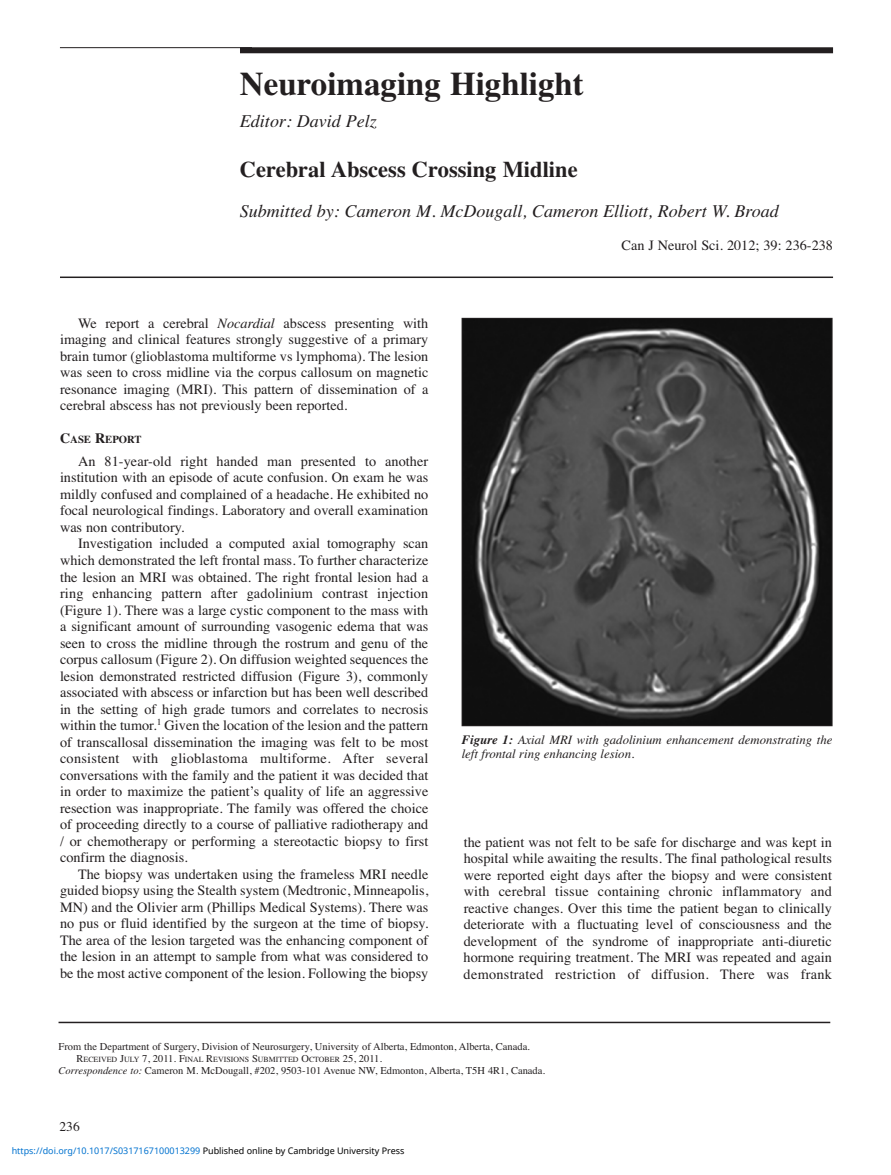
<style>
.page{position:relative;width:891px;height:1175px;background:#fff}
.page>*{position:absolute;margin:0;border:0;box-sizing:border-box;transform-origin:0 0}
.t1{font:700 33px "Times";color:#231f20}
.t2{font:700 22.5px "Times";color:#231f20}
.t3{font:italic 18px "Times";color:#231f20}
.t4{font:14.25px/16.5px "Times";color:#231f20;text-align:justify}
.t5{font:13.5px "Times";color:#231f20}
.t6{font:italic 12.75px/13.5px "Times";color:#231f20}
.t7{font:700 10.65px "Times";color:#231f20}
.t8{font:10.5px "Times";color:#231f20}
.t9{font:9px "Noto Sans";color:#0172cf}
.t10{font:7.8px "Times";color:#231f20}
.s1{font-style:italic}
.s2{font-size:14.25px}
.s3{font-weight:700}
.s4{font-size:10.5px}
.s5{color:#000}
</style>
<div class="page">
<div style="left:240px;top:47px;width:593px;height:6px;background:#231f20"></div>
<hr style="left:60px;top:276px;width:773px;height:2px;background:#231f20">
<hr style="left:59px;top:1021px;width:771px;height:2px;background:#231f20">
<hr style="left:60px;top:47px;width:192px;height:1px;background:#231f20">
<img style="left:464px;top:320px;width:366px;height:404px">
<div style="left:462px;top:318px;width:370px;height:408px;border:1px solid #231f20"></div>
<h1 class="t1" style="left:240px;top:65px;width:345px">Neuroimaging Highlight</h1>
<p class="t3" style="left:240px;top:110px;width:138px">Editor: David Pelz</p>
<h2 class="t2" style="left:240px;top:156px;width:339px">Cerebral Abscess Crossing Midline</h2>
<p class="t3" style="left:240px;top:201px;width:540px">Submitted by: Cameron M. McDougall, Cameron Elliott, Robert W. Broad</p>
<p class="t4" style="left:622px;top:236px;width:213px">Can J Neurol Sci. 2012; 39: 236-238</p>
<p class="t4" style="left:60px;top:315px;width:370px;text-indent:18px">We report a cerebral <span class="s1">Nocardial</span> abscess presenting with imaging and clinical features strongly suggestive of a primary brain tumor (glioblastoma multiforme vs lymphoma). The lesion was seen to cross midline via the corpus callosum on magnetic resonance imaging (MRI). This pattern of dissemination of a cerebral abscess has not previously been reported.</p>
<p class="t7" style="left:60px;top:433px;width:83px"><span class="s2">C</span>ASE <span class="s2">R</span>EPORT</p>
<p class="t4" style="left:60px;top:453px;width:370px;text-indent:18px">An 81-year-old right handed man presented to another institution with an episode of acute confusion. On exam he was mildly confused and complained of a headache. He exhibited no focal neurological findings. Laboratory and overall examination was non contributory.</p>
<p class="t4" style="left:60px;top:535px;width:370px;text-indent:18px">Investigation included a computed axial tomography scan which demonstrated the left frontal mass. To further characterize the lesion an MRI was obtained. The right frontal lesion had a ring enhancing pattern after gadolinium contrast injection (Figure 1). There was a large cystic component to the mass with a significant amount of surrounding vasogenic edema that was seen to cross the midline through the rostrum and genu of the corpus callosum (Figure 2). On diffusion weighted sequences the lesion demonstrated restricted diffusion (Figure 3), commonly associated with abscess or infarction but has been well described in the setting of high grade tumors and correlates to necrosis within the tumor.<sup>1</sup> Given the location of the lesion and the pattern of transcallosal dissemination the imaging was felt to be most consistent with glioblastoma multiforme. After several conversations with the family and the patient it was decided that in order to maximize the patient’s quality of life an aggressive resection was inappropriate. The family was offered the choice of proceeding directly to a course of palliative radiotherapy and / or chemotherapy or performing a stereotactic biopsy to first confirm the diagnosis.</p>
<p class="t4" style="left:60px;top:865px;width:370px;text-indent:18px">The biopsy was undertaken using the frameless MRI needle guided biopsy using the Stealth system (Medtronic, Minneapolis, MN) and the Olivier arm (Phillips Medical Systems). There was no pus or fluid identified by the surgeon at the time of biopsy.<br>The area of the lesion targeted was the enhancing component of the lesion in an attempt to sample from what was considered to be the most active component of the lesion. Following the biopsy</p>
<p class="t6" style="left:462px;top:733px;width:372px"><span class="s3">Figure 1:</span> Axial MRI with gadolinium enhancement demonstrating the left frontal ring enhancing lesion.</p>
<p class="t4" style="left:464px;top:833px;width:370px">the patient was not felt to be safe for discharge and was kept in hospital while awaiting the results. The final pathological results were reported eight days after the biopsy and were consistent with cerebral tissue containing chronic inflammatory and reactive changes. Over this time the patient began to clinically deteriorate with a fluctuating level of consciousness and the development of the syndrome of inappropriate anti-diuretic hormone requiring treatment. The MRI was repeated and again demonstrated restriction of diffusion. There was frank</p>
<p class="t8" style="left:59px;top:1040px;width:473px">From the Department of Surgery, Division of Neurosurgery, University of Alberta, Edmonton, Alberta, Canada.</p>
<p class="t10" style="left:77px;top:1055px;width:307px"><span class="s4">R</span>ECEIVED <span class="s4">J</span>ULY <span class="s4">7, 2011. F</span>INAL <span class="s4">R</span>EVISIONS <span class="s4">S</span>UBMITTED <span class="s4">O</span>CTOBER <span class="s4">25, 2011.</span></p>
<p class="t8" style="left:59px;top:1064px;width:488px"><span class="s1">Correspondence to:</span> Cameron M. McDougall, #202, 9503-101 Avenue NW, Edmonton, Alberta, T5H 4R1, Canada.</p>
<p class="t5" style="left:60px;top:1118px;width:22px">236</p>
<p class="t9" style="left:12px;top:1143px;width:394px">https://doi.org/10.1017/S0317167100013299 <span class="s5">Published online by Cambridge University Press</span></p>
</div>
